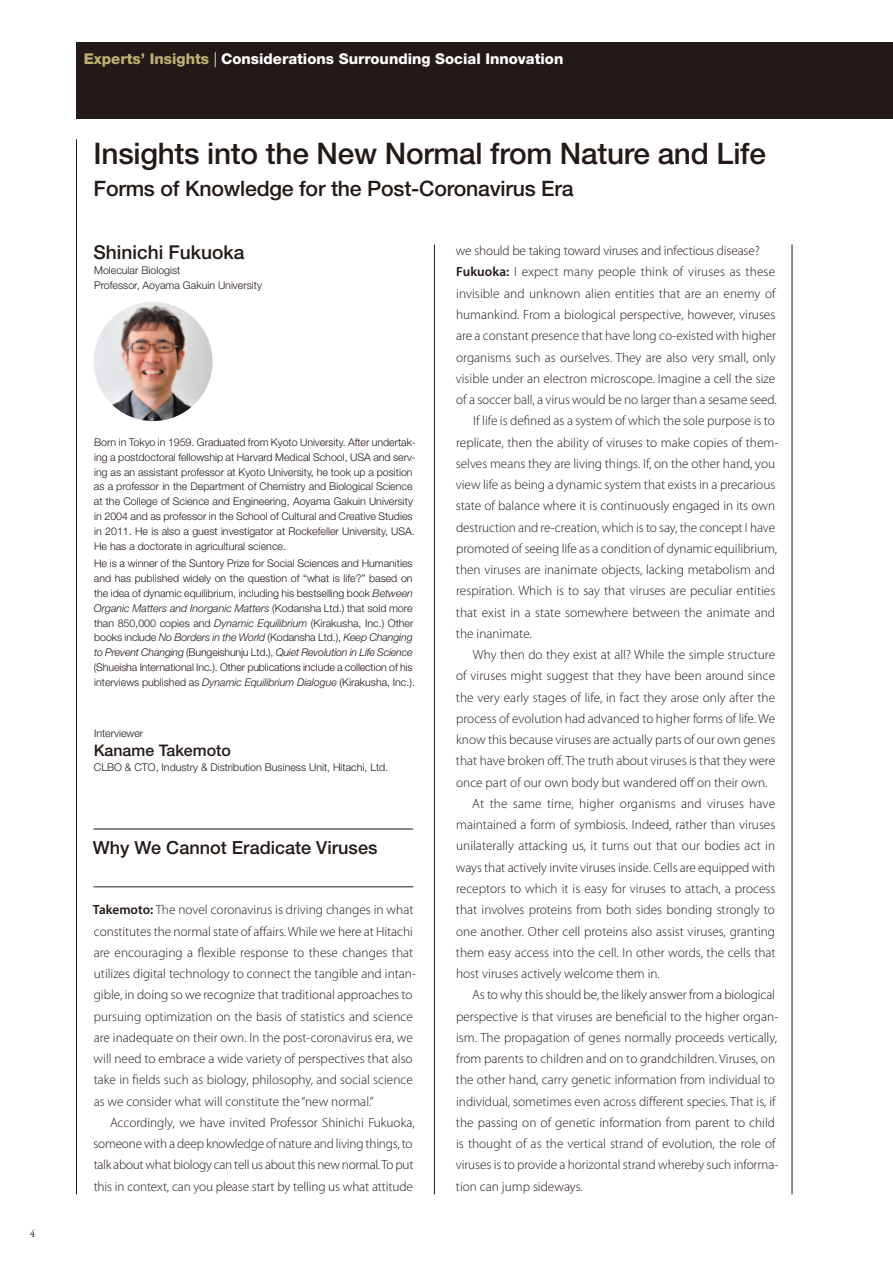
<style>
.page{position:relative;width:893px;height:1263px;background:#fff}
.page>*{position:absolute;margin:0;border:0;box-sizing:border-box;transform-origin:0 0}
.t1{font:500 29.7px "Helvetica Neue LT Std";letter-spacing:-.01em;color:#231916}
.t2{font:500 21.3px "Helvetica Neue LT Std";letter-spacing:-.01em;color:#231916}
.t3{font:500 19.2px "Helvetica Neue LT Std";color:#231916}
.t4{font:500 18px "Helvetica Neue LT Std";color:#231916}
.t5{font:500 15.9px "Helvetica Neue LT Std";color:#231916}
.t6{font:800 14.85px "Helvetica Neue LT Std";color:#fff}
.t7{font:300 13.35px/21.3px "Myriad Pro";color:#231916}
.t8{font:300 10.65px/14.9px "Helvetica Neue LT Std";color:#231916}
.t9{font:10.65px "Adobe Garamond Pro";color:#231916}
.s1{color:#fff}
.s2{color:#c0af73}
.s3{font-weight:300}
.s4{font-style:italic}
.s5{font-weight:600}
</style>
<div class="page">
<hr style="left:76px;top:139px;width:1px;height:1055px;background:#231916">
<hr style="left:434px;top:245px;width:1px;height:949px;background:#231916">
<hr style="left:792px;top:245px;width:1px;height:949px;background:#231916">
<div style="left:76px;top:43px;width:816px;height:76px;background:#231916"></div>
<hr style="left:94px;top:829px;width:319px;height:1px;background:#231916">
<hr style="left:94px;top:887px;width:319px;height:1px;background:#231916">
<img style="left:94px;top:302px;width:119px;height:119px;border-radius:50%">
<p class="t9" style="left:30px;top:1228px;width:9px">4<span class="s1">.</span></p>
<p class="t6" style="left:84px;top:53px;width:481px"><span class="s2">Experts’ Insights</span> <span class="s3">|</span> Considerations Surrounding Social Innovation</p>
<h1 class="t1" style="left:94px;top:143px;width:674px">Insights into the New Normal from Nature and Life</h1>
<h2 class="t2" style="left:94px;top:181px;width:481px">Forms of Knowledge for the Post-Coronavirus Era</h2>
<h3 class="t3" style="left:93px;top:246px;width:152px">Shinichi Fukuoka</h3>
<p class="t8" style="left:94px;top:264px;width:169px">Molecular Biologist<br>Professor, Aoyama Gakuin University</p>
<p class="t8" style="left:94px;top:436px;width:323px">Born in Tokyo in 1959. Graduated from Kyoto University. After undertak&shy;ing a postdoctoral fellowship at Harvard Medical School, USA and serv&shy;ing as an assistant professor at Kyoto University, he took up a position as a professor in the Department of Chemistry and Biological Science at the College of Science and Engineering, Aoyama Gakuin University in 2004 and as professor in the School of Cultural and Creative Studies in 2011. He is also a guest investigator at Rockefeller University, USA.<br>He has a doctorate in agricultural science.</p>
<p class="t8" style="left:94px;top:557px;width:323px">He is a winner of the Suntory Prize for Social Sciences and Humanities and has published widely on the question of “what is life?” based on the idea of dynamic equilibrium, including his bestselling book <span class="s4">Between Organic Matters and Inorganic Matters</span> (Kodansha Ltd.) that sold more than 850,000 copies and <span class="s4">Dynamic Equilibrium</span> (Kirakusha, Inc.) Other books include <span class="s4">No Borders in the World</span> (Kodansha Ltd.), <span class="s4">Keep Changing to Prevent Changing</span> (Bungeishunju Ltd.), <span class="s4">Quiet Revolution in Life Science </span>(Shueisha International Inc.). Other publications include a collection of his interviews published as <span class="s4">Dynamic Equilibrium Dialogue</span> (Kirakusha, Inc.).</p>
<p class="t8" style="left:94px;top:727px;width:51px">Interviewer</p>
<p class="t5" style="left:94px;top:745px;width:139px">Kaname Takemoto</p>
<p class="t8" style="left:94px;top:761px;width:296px">CLBO &amp; CTO, Industry &amp; Distribution Business Unit, Hitachi, Ltd.</p>
<h3 class="t4" style="left:93px;top:841px;width:286px">Why We Cannot Eradicate Viruses</h3>
<p class="t7" style="left:93px;top:900px;width:325px"><span class="s5">Takemoto:</span> The novel coronavirus is driving changes in what constitutes the normal state of affairs. While we here at Hitachi are encouraging a flexible response to these changes that utilizes digital technology to connect the tangible and intan&shy;gible, in doing so we recognize that traditional approaches to pursuing optimization on the basis of statistics and science are inadequate on their own. In the post-coronavirus era, we will need to embrace a wide variety of perspectives that also take in fields such as biology, philosophy, and social science as we consider what will constitute the “new normal.”</p>
<p class="t7" style="left:94px;top:1113px;width:323px;text-indent:17px">Accordingly, we have invited Professor Shinichi Fukuoka, someone with a deep knowledge of nature and living things, to talk about what biology can tell us about this new normal. To put this in context, can you please start by telling us what attitude</p>
<p class="t7" style="left:456px;top:241px;width:305px">we should be taking toward viruses and infectious disease?</p>
<p class="t7" style="left:456px;top:262px;width:320px"><span class="s5">Fukuoka:</span> I expect many people think of viruses as these</p>
<p class="t7" style="left:456px;top:284px;width:321px">invisible and unknown alien entities that are an enemy of</p>
<p class="t7" style="left:456px;top:305px;width:321px">humankind. From a biological perspective, however, viruses</p>
<p class="t7" style="left:456px;top:326px;width:321px">are a constant presence that have long co-existed with higher</p>
<p class="t7" style="left:456px;top:348px;width:321px">organisms such as ourselves. They are also very small, only</p>
<p class="t7" style="left:456px;top:369px;width:321px">visible under an electron microscope. Imagine a cell the size</p>
<p class="t7" style="left:456px;top:390px;width:322px">of a soccer ball, a virus would be no larger than a sesame seed.</p>
<p class="t7" style="left:473px;top:411px;width:303px">If life is defined as a system of which the sole purpose is to</p>
<p class="t7" style="left:456px;top:433px;width:324px">replicate, then the ability of viruses to make copies of them-</p>
<p class="t7" style="left:456px;top:454px;width:321px">selves means they are living things. If, on the other hand, you</p>
<p class="t7" style="left:456px;top:475px;width:321px">view life as being a dynamic system that exists in a precarious</p>
<p class="t7" style="left:456px;top:496px;width:321px">state of balance where it is continuously engaged in its own</p>
<p class="t7" style="left:456px;top:518px;width:320px">destruction and re-creation, which is to say, the concept I have</p>
<p class="t7" style="left:456px;top:539px;width:322px">promoted of seeing life as a condition of dynamic equilibrium,</p>
<p class="t7" style="left:456px;top:560px;width:321px">then viruses are inanimate objects, lacking metabolism and</p>
<p class="t7" style="left:456px;top:581px;width:321px">respiration. Which is to say that viruses are peculiar entities</p>
<p class="t7" style="left:456px;top:603px;width:321px">that exist in a state somewhere between the animate and</p>
<p class="t7" style="left:456px;top:624px;width:77px">the inanimate.</p>
<p class="t7" style="left:473px;top:645px;width:304px">Why then do they exist at all? While the simple structure</p>
<p class="t7" style="left:456px;top:666px;width:320px">of viruses might suggest that they have been around since</p>
<p class="t7" style="left:456px;top:688px;width:321px">the very early stages of life, in fact they arose only after the</p>
<p class="t7" style="left:456px;top:709px;width:320px">process of evolution had advanced to higher forms of life. We</p>
<p class="t7" style="left:456px;top:730px;width:321px">know this because viruses are actually parts of our own genes</p>
<p class="t7" style="left:456px;top:751px;width:321px">that have broken off. The truth about viruses is that they were</p>
<p class="t7" style="left:456px;top:773px;width:313px">once part of our own body but wandered off on their own.</p>
<p class="t7" style="left:472px;top:794px;width:304px">At the same time, higher organisms and viruses have</p>
<p class="t7" style="left:456px;top:815px;width:321px">maintained a form of symbiosis. Indeed, rather than viruses</p>
<p class="t7" style="left:456px;top:836px;width:320px">unilaterally attacking us, it turns out that our bodies act in</p>
<p class="t7" style="left:456px;top:858px;width:321px">ways that actively invite viruses inside. Cells are equipped with</p>
<p class="t7" style="left:456px;top:879px;width:321px">receptors to which it is easy for viruses to attach, a process</p>
<p class="t7" style="left:456px;top:900px;width:320px">that involves proteins from both sides bonding strongly to</p>
<p class="t7" style="left:456px;top:922px;width:320px">one another. Other cell proteins also assist viruses, granting</p>
<p class="t7" style="left:456px;top:943px;width:321px">them easy access into the cell. In other words, the cells that</p>
<p class="t7" style="left:456px;top:964px;width:205px">host viruses actively welcome them in.</p>
<p class="t7" style="left:472px;top:985px;width:304px">As to why this should be, the likely answer from a biological</p>
<p class="t7" style="left:456px;top:1007px;width:324px">perspective is that viruses are beneficial to the higher organ-</p>
<p class="t7" style="left:456px;top:1028px;width:322px">ism. The propagation of genes normally proceeds vertically,</p>
<p class="t7" style="left:456px;top:1049px;width:320px">from parents to children and on to grandchildren. Viruses, on</p>
<p class="t7" style="left:456px;top:1070px;width:320px">the other hand, carry genetic information from individual to</p>
<p class="t7" style="left:456px;top:1092px;width:321px">individual, sometimes even across different species. That is, if</p>
<p class="t7" style="left:456px;top:1113px;width:321px">the passing on of genetic information from parent to child</p>
<p class="t7" style="left:456px;top:1134px;width:321px">is thought of as the vertical strand of evolution, the role of</p>
<p class="t7" style="left:456px;top:1155px;width:324px">viruses is to provide a horizontal strand whereby such informa-</p>
<p class="t7" style="left:456px;top:1177px;width:128px">tion can jump sideways.</p>
</div>
